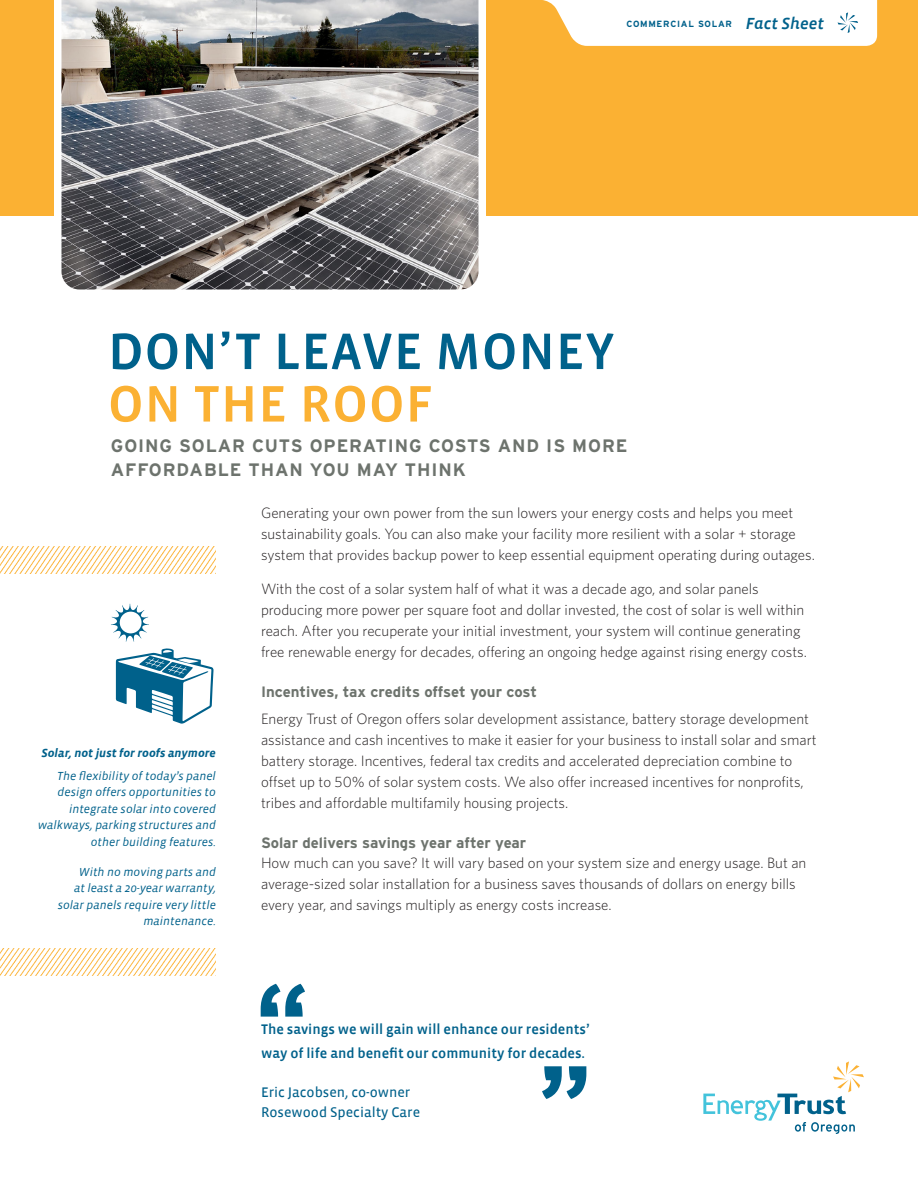
<style>
.page{position:relative;width:918px;height:1188px;background:#fff}
.page>*{position:absolute;margin:0;border:0;box-sizing:border-box;transform-origin:0 0}
.pullquote___text{font:700 112.5px "Vista Sans";color:#00618b}
.headline_1___35_35{font:52.5px/52.5px "Vista Sans Med";letter-spacing:.02em;color:#00618b}
.headline_3___11_13{font:700 18px/24px "Interstate";letter-spacing:.05em;color:#6d736d}
.body___9_5_13{font:300 15px/21px "Whitney";color:#231f20}
.headline_4___10_14{font:700 15px "Interstate";color:#6d736d}
.pullquote___name{font:14.25px/24px "Vista Sans Med";color:#00618b}
.pullquote___name-2{font:14.25px/19.5px "Vista Sans Reg";color:#00618b}
.caption_right{font:italic 12px/16.5px "Vista Sans";color:#00618b;text-align:right}
.caption_right-2{font:italic 700 12px/22.5px "Vista Sans";color:#00618b;text-align:right}
.tab_descriptor{font:700 9px "Interstate";letter-spacing:.08em;color:#00618b}
.s1{font-family:"Vista Sans Alt Med Ita";font-weight:400;font-size:16.5px}
.s2{color:#fbb133}
.s3{font-weight:400}
</style>
<div class="page">
<div style="left:0;top:0;width:918px;height:216px;background:#fbb133"></div>
<img style="left:0;top:546px;width:216px;height:27px">
<img style="left:0;top:948px;width:216px;height:27px">
<svg style="left:543px;top:0;width:334px;height:46px;background:#fdf9f1"></svg>
<img style="left:54px;top:0;width:432px;height:290px">
<svg style="left:703px;top:1061px;width:161px;height:73px"></svg>
<svg style="left:116px;top:648px;width:98px;height:76px"></svg>
<svg style="left:111px;top:604px;width:38px;height:38px"></svg>
<p class="tab_descriptor" style="left:626px;top:18px;width:199px">COMMERCIAL SOLAR <span class="s1">Fact Sheet</span></p>
<p class="headline_1___35_35" style="left:108px;top:326px;width:508px">DON’T LEAVE MONEY<br><span class="s2">ON THE ROOF</span></p>
<p class="headline_3___11_13" style="left:111px;top:433px;width:518px">GOING SOLAR CUTS OPERATING COSTS AND IS MORE<br>AFFORDABLE THAN YOU MAY THINK</p>
<p class="body___9_5_13" style="left:261px;top:502px;width:555px">Generating your own power from the sun lowers your energy costs and helps you meet sustainability goals. You can also make your facility more resilient with a solar + storage system that provides backup power to keep essential equipment operating during outages.</p>
<p class="body___9_5_13" style="left:261px;top:578px;width:547px">With the cost of a solar system half of what it was a decade ago, and solar panels producing more power per square foot and dollar invested, the cost of solar is well within reach. After you recuperate your initial investment, your system will continue generating free renewable energy for decades, offering an ongoing hedge against rising energy costs.</p>
<p class="headline_4___10_14" style="left:261px;top:683px;width:278px">Incentives, tax credits offset your cost</p>
<p class="body___9_5_13" style="left:261px;top:708px;width:557px">Energy Trust of Oregon offers solar development assistance, battery storage development assistance and cash incentives to make it easier for your business to install solar and smart battery storage. Incentives, federal tax credits and accelerated depreciation combine to offset up to 50% of solar system costs. We also offer increased incentives for nonprofits, tribes and affordable multifamily housing projects.</p>
<p class="headline_4___10_14" style="left:261px;top:833px;width:267px">Solar delivers savings year after year</p>
<p class="body___9_5_13" style="left:261px;top:852px;width:547px">How much can you save? It will vary based on your system size and energy usage. But an average-sized solar installation for a business saves thousands of dollars on energy bills every year, and savings multiply as energy costs increase.</p>
<p class="caption_right-2" style="left:41px;top:742px;width:176px">Solar, not just for roofs anymore<br><span class="s3">The flexibility of today’s panel</span></p>
<p class="caption_right" style="left:38px;top:784px;width:180px">design offers opportunities to integrate solar into covered walkways, parking structures and other building features.</p>
<p class="caption_right" style="left:58px;top:864px;width:160px">With no moving parts and<br>at least a 20-year warranty, solar panels require very little maintenance.</p>
<p class="pullquote___text" style="left:257px;top:970px;width:54px">“</p>
<p class="pullquote___name" style="left:261px;top:1018px;width:330px">The savings we will gain will enhance our residents’ way of life and benefit our community for decades.</p>
<p class="pullquote___name-2" style="left:261px;top:1083px;width:161px">Eric Jacobsen, co-owner<br>Rosewood Specialty Care</p>
<p class="pullquote___text" style="left:538px;top:1051px;width:54px">”</p>
</div>
